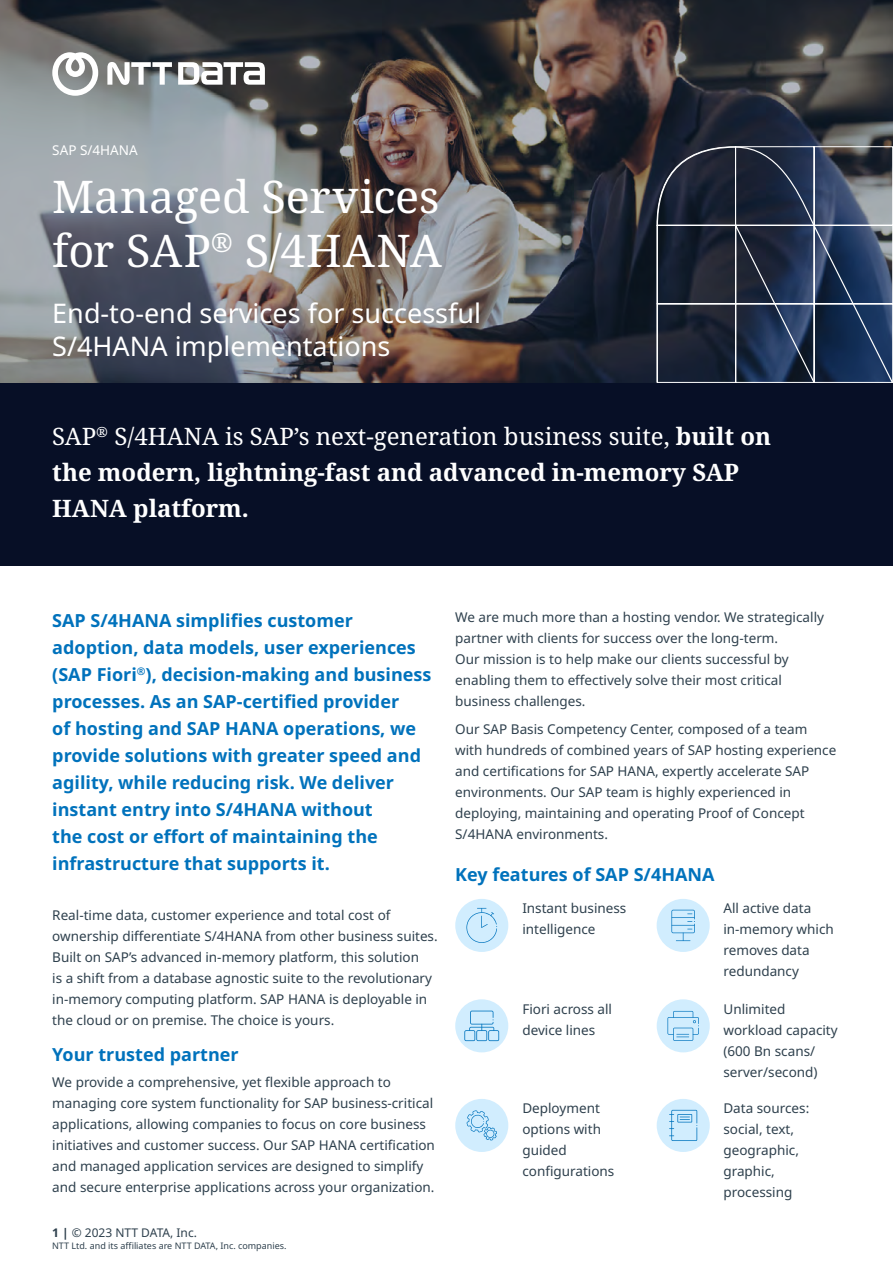
<style>
.page{position:relative;width:893px;height:1263px;background:#fff}
.page>*{position:absolute;margin:0;border:0;box-sizing:border-box;transform-origin:0 0}
.t1{font:45px/54px "Noto Serif";letter-spacing:-.005em;color:#fff}
.t2{font:27px/33px "Noto Sans";color:#fff}
.t3{font:700 24px/36px "Noto Serif";color:#fff}
.t4{font:700 18px/27px "Noto Sans";color:#0072bc}
.t5{font:13.5px/21px "Noto Sans";color:#2e404d}
.t6{font:13.5px "Noto Sans";color:#fff}
.t7{font:12px "Noto Sans";color:#2e404d}
.t8{font:9px "Noto Sans";color:#2e404d}
.s1{font-weight:400}
.s2{font-weight:700}
</style>
<div class="page">
<img style="left:0;top:0;width:893px;height:383px">
<div style="left:0;top:383px;width:893px;height:182px;background:#070f26"></div>
<svg style="left:656px;top:146px;width:237px;height:237px;background:#2e3b51"></svg>
<svg style="left:52px;top:52px;width:46px;height:44px"></svg>
<svg style="left:178px;top:62px;width:87px;height:23px"></svg>
<svg style="left:107px;top:62px;width:65px;height:23px"></svg>
<div style="left:657px;top:999px;width:53px;height:53px;background:#d1edfe;border-radius:50%"></div>
<svg style="left:667px;top:1011px;width:32px;height:30px"></svg>
<div style="left:455px;top:999px;width:53px;height:53px;background:#d1edfe;border-radius:50%"></div>
<svg style="left:464px;top:1011px;width:35px;height:30px"></svg>
<div style="left:657px;top:1099px;width:53px;height:53px;background:#d1edfe;border-radius:50%"></div>
<svg style="left:669px;top:1110px;width:28px;height:31px"></svg>
<div style="left:455px;top:1099px;width:53px;height:53px;background:#d1edfe;border-radius:50%"></div>
<svg style="left:467px;top:1110px;width:30px;height:30px"></svg>
<div style="left:455px;top:899px;width:53px;height:53px;background:#d1edfe;border-radius:50%"></div>
<svg style="left:466px;top:908px;width:31px;height:35px"></svg>
<div style="left:657px;top:899px;width:53px;height:53px;background:#d1edfe;border-radius:50%"></div>
<svg style="left:671px;top:910px;width:24px;height:31px"></svg>
<p class="t6" style="left:52px;top:142px;width:87px">SAP S/4HANA</p>
<h1 class="t1" style="left:52px;top:171px;width:391px">Managed Services for SAP<sup>®</sup> S/4HANA</h1>
<h2 class="t2" style="left:52px;top:297px;width:430px">End-to-end services for successful<br>S/4HANA implementations</h2>
<h3 class="t3" style="left:52px;top:419px;width:720px"><span class="s1">SAP</span><sup>®</sup> <span class="s1">S/4HANA is SAP’s next-generation business suite,</span> built on the modern, lightning-fast and advanced in-memory SAP<br>HANA platform.</h3>
<p class="t4" style="left:52px;top:607px;width:381px">SAP S/4HANA simplifies customer adoption, data models, user experiences (SAP Fiori<sup>®</sup>), decision-making and business processes. As an SAP-certified provider<br>of hosting and SAP HANA operations, we provide solutions with greater speed and agility, while reducing risk. We deliver instant entry into S/4HANA without<br>the cost or effort of maintaining the infrastructure that supports it.</p>
<p class="t5" style="left:52px;top:905px;width:387px">Real-time data, customer experience and total cost of ownership differentiate S/4HANA from other business suites.<br>Built on SAP’s advanced in-memory platform, this solution<br>is a shift from a database agnostic suite to the revolutionary in-memory computing platform. SAP HANA is deployable in the cloud or on premise. The choice is yours.</p>
<h3 class="t4" style="left:52px;top:1041px;width:188px">Your trusted partner</h3>
<p class="t5" style="left:52px;top:1071px;width:384px">We provide a comprehensive, yet flexible approach to managing core system functionality for SAP business-critical applications, allowing companies to focus on core business initiatives and customer success. Our SAP HANA certification and managed application services are designed to simplify and secure enterprise applications across your organization.</p>
<p class="t7" style="left:52px;top:1225px;width:146px"><span class="s2">1 |</span> © 2023 NTT DATA, Inc.</p>
<p class="t8" style="left:52px;top:1240px;width:236px">NTT Ltd. and its affiliates are NTT DATA, Inc. companies.</p>
<p class="t5" style="left:455px;top:607px;width:370px">We are much more than a hosting vendor. We strategically partner with clients for success over the long-term.<br>Our mission is to help make our clients successful by enabling them to effectively solve their most critical business challenges.</p>
<p class="t5" style="left:455px;top:719px;width:383px">Our SAP Basis Competency Center, composed of a team with hundreds of combined years of SAP hosting experience and certifications for SAP HANA, expertly accelerate SAP environments. Our SAP team is highly experienced in deploying, maintaining and operating Proof of Concept S/4HANA environments.</p>
<h3 class="t4" style="left:455px;top:861px;width:261px">Key features of SAP S/4HANA</h3>
<p class="t5" style="left:522px;top:898px;width:106px">Instant business intelligence</p>
<p class="t5" style="left:723px;top:898px;width:112px">All active data in-memory which removes data redundancy</p>
<p class="t5" style="left:522px;top:999px;width:91px">Fiori across all device lines</p>
<p class="t5" style="left:522px;top:1098px;width:93px">Deployment options with guided configurations</p>
<p class="t5" style="left:723px;top:998px;width:116px">Unlimited workload capacity (600 Bn scans/ server/second)</p>
<p class="t5" style="left:723px;top:1098px;width:87px">Data sources: social, text, geographic, graphic, processing</p>
</div>
